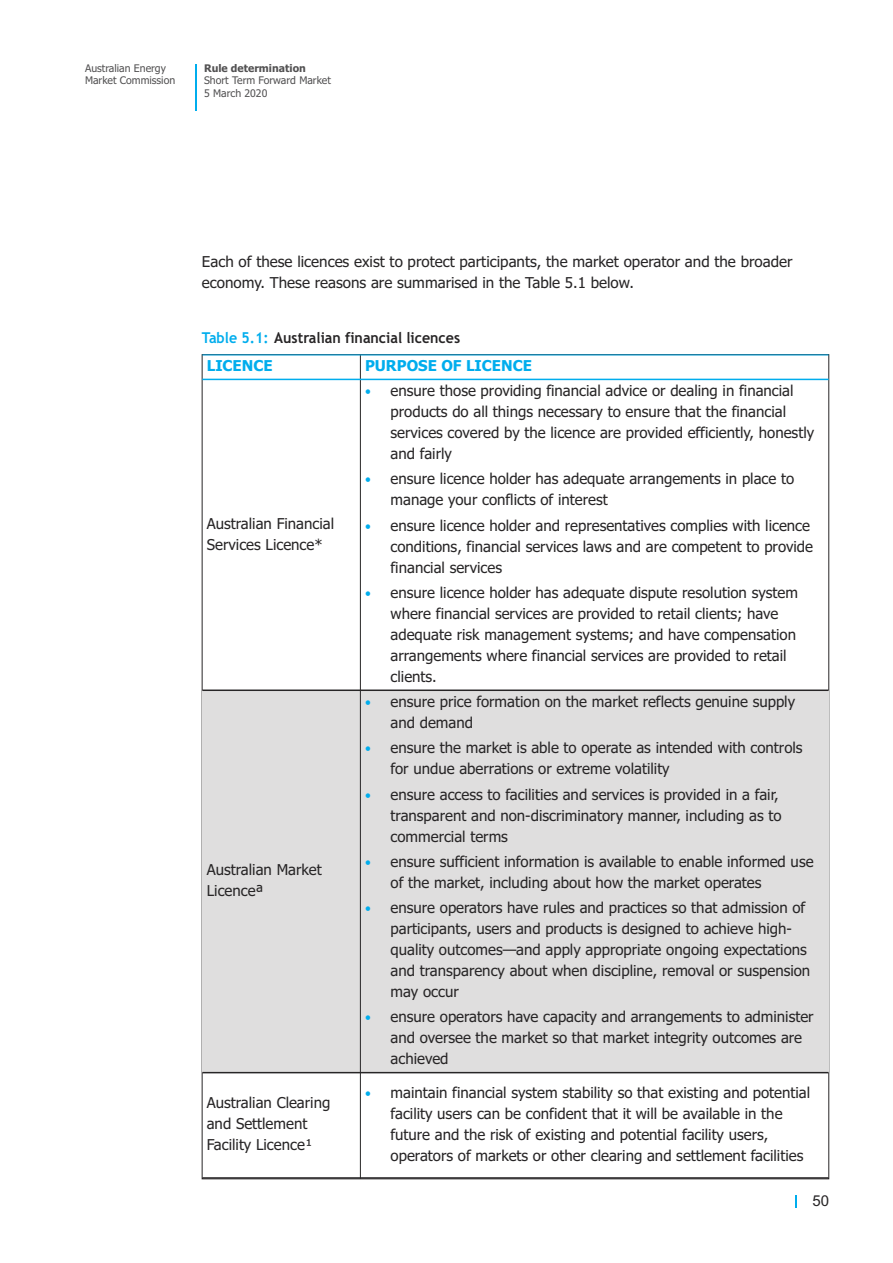
<style>
.page{position:relative;width:893px;height:1263px;background:#fff}
.page>*{position:absolute;margin:0;border:0;box-sizing:border-box;transform-origin:0 0}
.t1{font:15px/21px "Tahoma";color:#272526}
.t2{font:700 15px "Trebuchet MS";color:#272526;scale:.95 1}
.t3{font:700 15px "Tahoma";color:#00aded}
.t4{font:15px "Arial";color:#272526}
.t5{font:10.5px/12.6px "Tahoma";color:#525152}
.t6{font:700 10.5px "Tahoma";color:#525152}
.s1{color:#00aded}
.s2{font-size:13.5px;color:#00aded}
</style>
<div class="page">
<div style="left:202px;top:690px;width:158px;height:383px;background:#dfdede"></div>
<div style="left:360px;top:690px;width:469px;height:383px;background:#dfdede"></div>
<hr style="left:360px;top:355px;width:1px;height:824px;background:#272526">
<hr style="left:202px;top:355px;width:627px;height:1px;background:#00aded">
<hr style="left:202px;top:379px;width:627px;height:1px;background:#00aded">
<hr style="left:202px;top:689px;width:627px;height:2px;background:#272526">
<hr style="left:202px;top:1072px;width:627px;height:1px;background:#272526">
<hr style="left:202px;top:1177px;width:627px;height:2px;background:#272526">
<hr style="left:196px;top:64px;width:1px;height:47px;background:#00aded">
<svg style="left:795px;top:1195px;width:1px;height:13px"></svg>
<p class="t5" style="left:85px;top:63px;width:92px">Australian Energy<br>Market Commission</p>
<p class="t6" style="left:204px;top:64px;width:103px">Rule determination</p>
<p class="t5" style="left:204px;top:75px;width:128px">Short Term Forward Market</p>
<p class="t5" style="left:204px;top:88px;width:65px">5 March 2020</p>
<p class="t1" style="left:202px;top:252px;width:592px">Each of these licences exist to protect participants, the market operator and the broader economy. These reasons are summarised in the Table 5.1 below.</p>
<p class="t2" style="left:202px;top:332px;width:273px"><span class="s1">Table 5.1:</span> Australian financial licences</p>
<p class="t3" style="left:207px;top:360px;width:67px">LICENCE</p>
<p class="t3" style="left:365px;top:360px;width:168px">PURPOSE OF LICENCE</p>
<p class="t1" style="left:207px;top:514px;width:129px">Australian Financial<br>Services Licence*</p>
<p class="t1" style="left:207px;top:860px;width:116px">Australian Market<br>Licenceª</p>
<p class="t1" style="left:391px;top:381px;width:425px;text-indent:-26px"><span class="s2">•</span> ensure those providing financial advice or dealing in financial products do all things necessary to ensure that the financial services covered by the licence are provided efficiently, honestly and fairly</p>
<p class="t1" style="left:391px;top:470px;width:405px;text-indent:-26px"><span class="s2">•</span> ensure licence holder has adequate arrangements in place to manage your conflicts of interest</p>
<p class="t1" style="left:391px;top:516px;width:424px;text-indent:-26px"><span class="s2">•</span> ensure licence holder and representatives complies with licence conditions, financial services laws and are competent to provide financial services</p>
<p class="t1" style="left:391px;top:583px;width:409px;text-indent:-26px"><span class="s2">•</span> ensure licence holder has adequate dispute resolution system where financial services are provided to retail clients; have adequate risk management systems; and have compensation arrangements where financial services are provided to retail clients.</p>
<p class="t1" style="left:391px;top:692px;width:406px;text-indent:-26px"><span class="s2">•</span> ensure price formation on the market reflects genuine supply and demand</p>
<p class="t1" style="left:391px;top:739px;width:414px;text-indent:-26px"><span class="s2">•</span> ensure the market is able to operate as intended with controls for undue aberrations or extreme volatility</p>
<p class="t1" style="left:391px;top:785px;width:393px;text-indent:-26px"><span class="s2">•</span> ensure access to facilities and services is provided in a fair, transparent and non-discriminatory manner, including as to commercial terms</p>
<p class="t1" style="left:391px;top:852px;width:424px;text-indent:-26px"><span class="s2">•</span> ensure sufficient information is available to enable informed use of the market, including about how the market operates</p>
<p class="t1" style="left:391px;top:898px;width:421px;text-indent:-26px"><span class="s2">•</span> ensure operators have rules and practices so that admission of participants, users and products is designed to achieve high&shy;quality outcomes—and apply appropriate ongoing expectations and transparency about when discipline, removal or suspension may occur</p>
<p class="t1" style="left:391px;top:1008px;width:425px;text-indent:-26px"><span class="s2">•</span> ensure operators have capacity and arrangements to administer and oversee the market so that market integrity outcomes are achieved</p>
<p class="t1" style="left:207px;top:1094px;width:125px">Australian Clearing and Settlement<br>Facility Licence¹</p>
<p class="t1" style="left:391px;top:1083px;width:421px;text-indent:-26px"><span class="s2">•</span> maintain financial system stability so that existing and potential facility users can be confident that it will be available in the future and the risk of existing and potential facility users, operators of markets or other clearing and settlement facilities</p>
<p class="t4" style="left:812px;top:1192px;width:18px">50</p>
</div>
